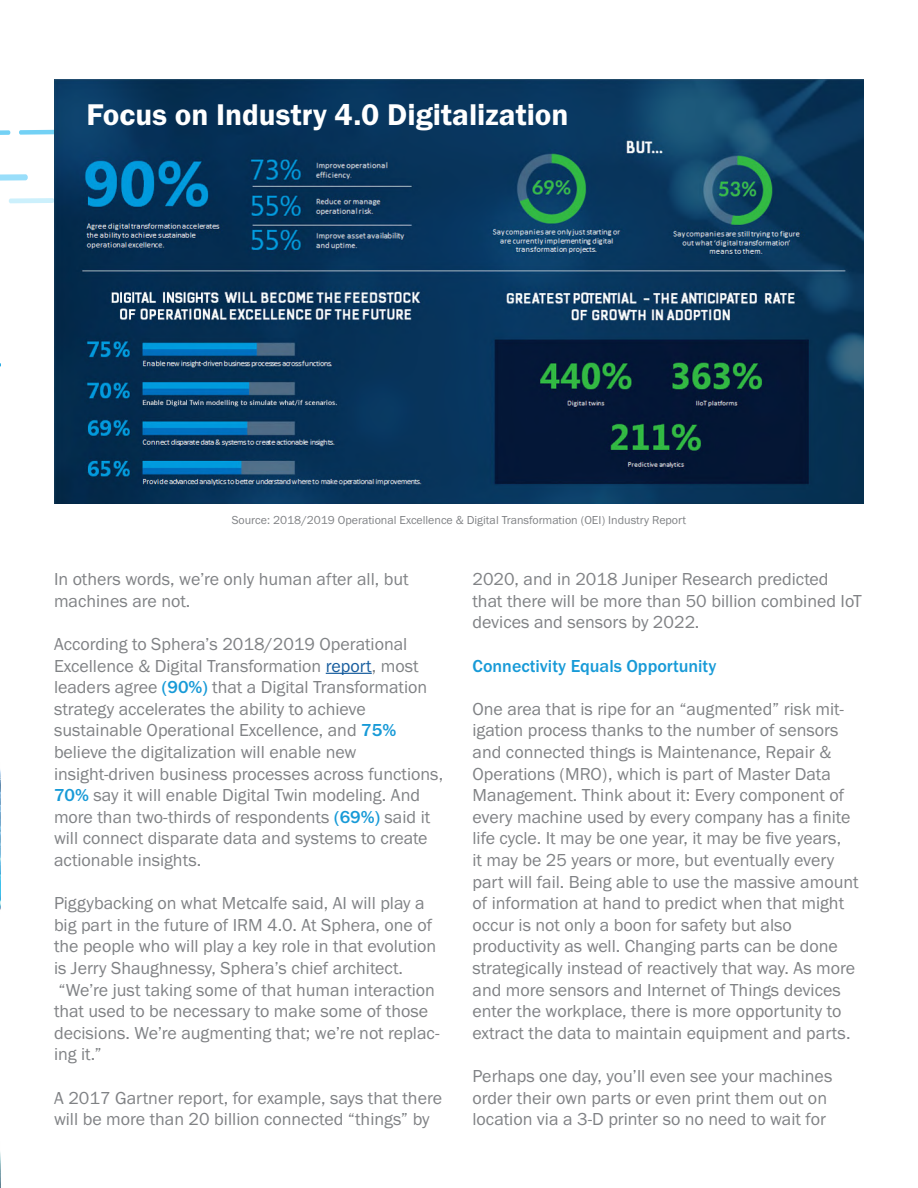
<style>
.page{position:relative;width:918px;height:1188px;background:#fff}
.page>*{position:absolute;margin:0;border:0;box-sizing:border-box;transform-origin:0 0}
.t1{font:31.05px "Franklin Gothic URW Dem";color:#fff}
.t2{font:18px/21.6px "Franklin Gothic URW Boo";color:#808285}
.t3{font:500 18px "Franklin Gothic URW";color:#179ad7}
.t4{font:12px "Franklin Gothic URW Boo";color:#808285}
.s1{color:#175d9e}
.s2{font-family:"Franklin Gothic URW";font-weight:500;color:#179ad7}
</style>
<div class="page">
<svg style="left:0;top:174px;width:28px;height:7px"></svg>
<svg style="left:19px;top:130px;width:35px;height:5px"></svg>
<svg style="left:0;top:130px;width:10px;height:5px"></svg>
<div style="left:9px;top:198px;width:45px;height:5px;background:#ccf0fc;border-radius:2px"></div>
<img style="left:0;top:770px;width:1px;height:418px">
<img style="left:54px;top:79px;width:810px;height:425px">
<hr style="left:326px;top:673px;width:46px;height:1px;background:#175d9e">
<p class="t1" style="left:86px;top:96px;width:484px">Focus on Industry 4.0 Digitalization</p>
<p class="t4" style="left:232px;top:512px;width:456px">Source: 2018/2019 Operational Excellence &amp; Digital Transformation (OEI) Industry Report</p>
<p class="t2" style="left:54px;top:568px;width:356px">In others words, we’re only human after all, but machines are not.</p>
<p class="t2" style="left:54px;top:633px;width:391px">According to Sphera’s 2018/2019 Operational Excellence &amp; Digital Transformation <span class="s1">report</span>, most leaders agree <span class="s2">(90%)</span> that a Digital Transformation strategy accelerates the ability to achieve sustainable Operational Excellence, and <span class="s2">75% </span>believe the digitalization will enable new insight-driven business processes across functions, <span class="s2">70%</span> say it will enable Digital Twin modeling. And more than two-thirds of respondents <span class="s2">(69%)</span> said it will connect disparate data and systems to create actionable insights.</p>
<p class="t2" style="left:54px;top:892px;width:384px">Piggybacking on what Metcalfe said, AI will play a big part in the future of IRM 4.0. At Sphera, one of the people who will play a key role in that evolution is Jerry Shaughnessy, Sphera’s chief architect.</p>
<p class="t2" style="left:54px;top:978px;width:387px">“We’re just taking some of that human interaction that used to be necessary to make some of those decisions. We’re augmenting that; we’re not replac&shy;ing it.”</p>
<p class="t2" style="left:54px;top:1086px;width:390px">A 2017 Gartner report, for example, says that there will be more than 20 billion connected “things” by</p>
<p class="t2" style="left:472px;top:568px;width:391px">2020, and in 2018 Juniper Research predicted that there will be more than 50 billion combined IoT devices and sensors by 2022.</p>
<p class="t3" style="left:472px;top:654px;width:246px">Connectivity Equals Opportunity</p>
<p class="t2" style="left:472px;top:698px;width:388px">One area that is ripe for an “augmented” risk mit&shy;igation process thanks to the number of sensors and connected things is Maintenance, Repair &amp; Operations (MRO), which is part of Master Data Management. Think about it: Every component of every machine used by every company has a finite life cycle. It may be one year, it may be five years,<br>it may be 25 years or more, but eventually every part will fail. Being able to use the massive amount of information at hand to predict when that might occur is not only a boon for safety but also productivity as well. Changing parts can be done strategically instead of reactively that way. As more and more sensors and Internet of Things devices enter the workplace, there is more opportunity to extract the data to maintain equipment and parts.</p>
<p class="t2" style="left:472px;top:1065px;width:361px">Perhaps one day, you’ll even see your machines order their own parts or even print them out on location via a 3-D printer so no need to wait for</p>
</div>
